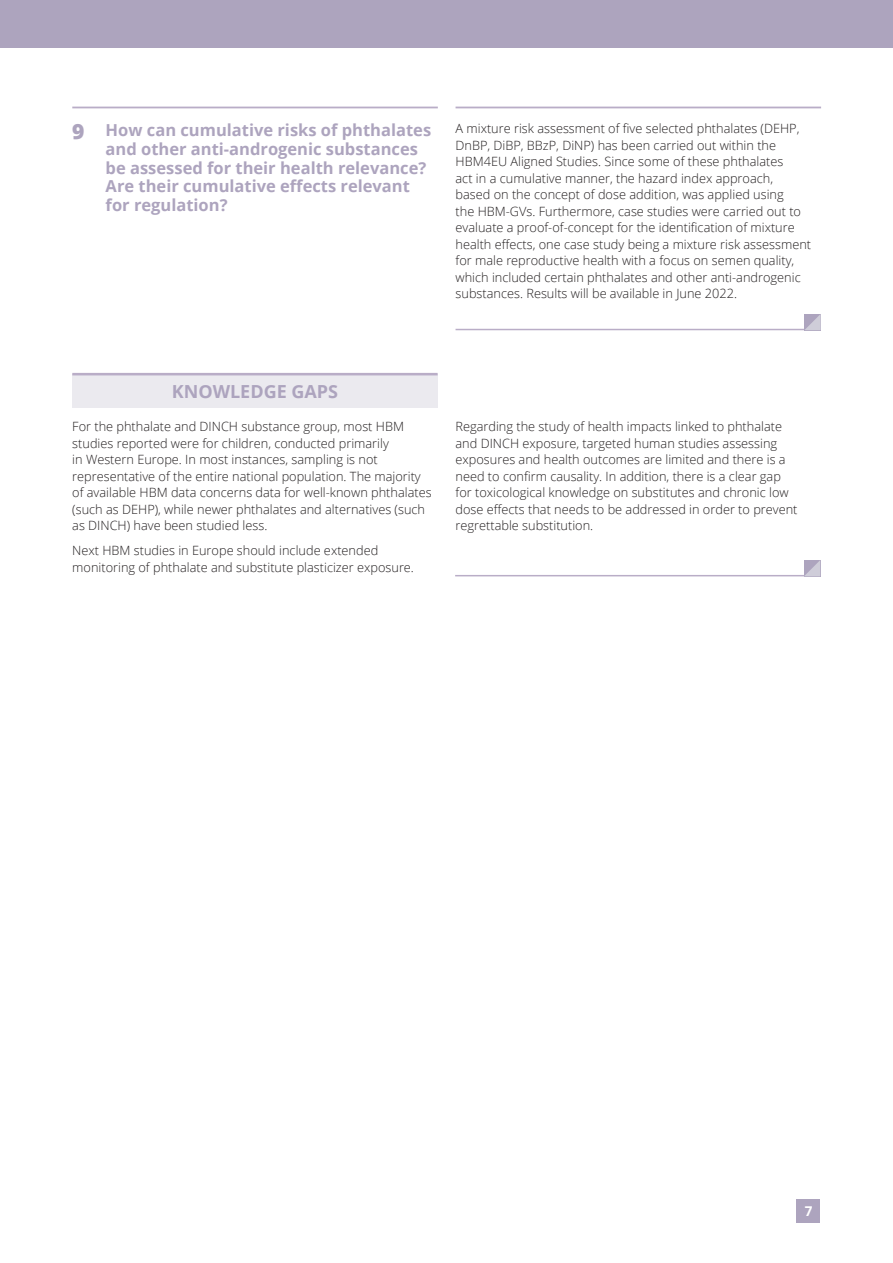
<style>
.page{position:relative;width:893px;height:1263px;background:#fff}
.page>*{position:absolute;margin:0;border:0;box-sizing:border-box;transform-origin:0 0}
.Questions{font:800 21px "Open Sans";color:#ada4be}
.Titles{font:700 18px "Open Sans";color:#ada4be}
.Text{font:700 16.5px/18.8px "Open Sans";color:#ada4be}
.Text-2{font:700 13.5px "Open Sans";color:#fff}
.Text-3{font:300 12.75px/16.5px "Open Sans";color:#231f20}
</style>
<div class="page">
<div style="left:0;top:0;width:893px;height:48px;background:#ada4be"></div>
<div style="left:72px;top:375px;width:366px;height:33px;background:#ebeaef"></div>
<hr style="left:72px;top:373px;width:366px;height:2px;background:#b9adc7">
<hr style="left:456px;top:329px;width:365px;height:1px;background:#b9adc7">
<svg style="left:804px;top:314px;width:17px;height:16px"></svg>
<hr style="left:455px;top:575px;width:365px;height:1px;background:#b9adc7">
<svg style="left:804px;top:560px;width:16px;height:16px"></svg>
<hr style="left:72px;top:107px;width:366px;height:1px;background:#b9adc7">
<hr style="left:456px;top:107px;width:365px;height:1px;background:#b9adc7">
<div style="left:796px;top:1199px;width:24px;height:23px;background:#ada4be"></div>
<p class="Questions" style="left:72px;top:116px;width:14px">9</p>
<p class="Text" style="left:106px;top:120px;width:327px">How can cumulative risks of phthalates and other anti-androgenic substances be assessed for their health relevance?<br>Are their cumulative effects relevant for regulation?</p>
<p class="Text-3" style="left:456px;top:120px;width:357px">A mixture risk assessment of five selected phthalates (DEHP, DnBP, DiBP, BBzP, DiNP) has been carried out within the HBM4EU Aligned Studies. Since some of these phthalates<br>act in a cumulative manner, the hazard index approach, based on the concept of dose addition, was applied using<br>the HBM-GVs. Furthermore, case studies were carried out to evaluate a proof-of-concept for the identification of mixture health effects, one case study being a mixture risk assessment for male reproductive health with a focus on semen quality, which included certain phthalates and other anti-androgenic substances. Results will be available in June 2022.</p>
<p class="Titles" style="left:172px;top:379px;width:168px">KNOWLEDGE GAPS</p>
<p class="Text-3" style="left:72px;top:418px;width:361px">For the phthalate and DINCH substance group, most HBM studies reported were for children, conducted primarily<br>in Western Europe. In most instances, sampling is not representative of the entire national population. The majority of available HBM data concerns data for well-known phthalates (such as DEHP), while newer phthalates and alternatives (such as DINCH) have been studied less.</p>
<p class="Text-3" style="left:72px;top:542px;width:343px">Next HBM studies in Europe should include extended monitoring of phthalate and substitute plasticizer exposure.</p>
<p class="Text-3" style="left:456px;top:418px;width:343px">Regarding the study of health impacts linked to phthalate and DINCH exposure, targeted human studies assessing exposures and health outcomes are limited and there is a need to confirm causality. In addition, there is a clear gap for toxicological knowledge on substitutes and chronic low dose effects that needs to be addressed in order to prevent regrettable substitution.</p>
<p class="Text-2" style="left:805px;top:1201px;width:9px">7</p>
</div>
